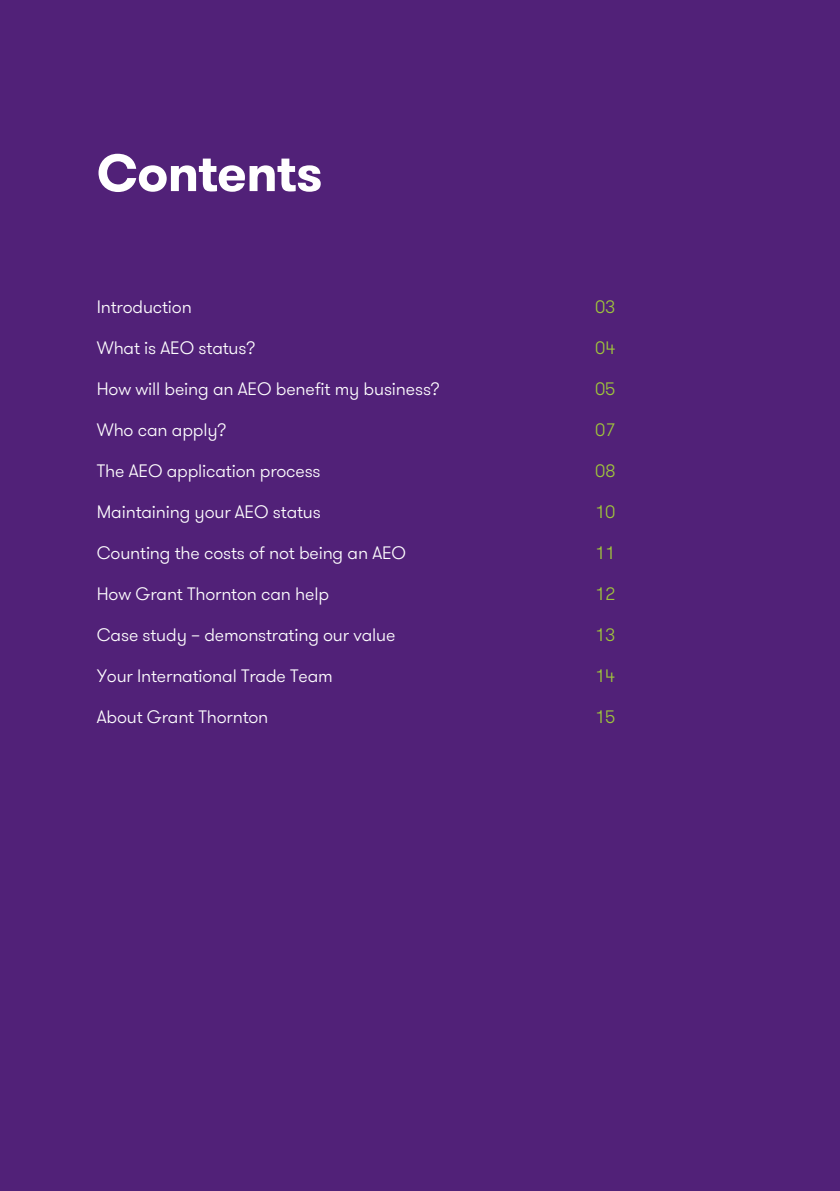
<style>
.page{position:relative;width:840px;height:1191px;background:#fff}
.page>*{position:absolute;margin:0;border:0;box-sizing:border-box;transform-origin:0 0}
.t1{font:700 52px "GT Walsheim Pro";letter-spacing:-.015em;color:#fff}
.t2{font:300 18px "GT Walsheim Pro";letter-spacing:-.01em;color:#fff}
.t3{font:300 18px "GT Walsheim Pro";letter-spacing:-.01em;color:#9fc63b}
</style>
<div class="page">
<div style="left:0;top:0;width:839px;height:1191px;background:#512178"></div>
<h1 class="t1" style="left:97px;top:139px;width:227px">Contents</h1>
<p class="t2" style="left:97px;top:295px;width:96px">Introduction</p>
<p class="t3" style="left:594px;top:295px;width:22px">03</p>
<p class="t2" style="left:97px;top:336px;width:160px">What is AEO status?</p>
<p class="t3" style="left:595px;top:336px;width:22px">04</p>
<p class="t2" style="left:97px;top:377px;width:344px">How will being an AEO benefit my business?</p>
<p class="t3" style="left:594px;top:377px;width:22px">05</p>
<p class="t2" style="left:97px;top:418px;width:131px">Who can apply?</p>
<p class="t3" style="left:595px;top:418px;width:22px">07</p>
<p class="t2" style="left:97px;top:459px;width:225px">The AEO application process</p>
<p class="t3" style="left:595px;top:459px;width:22px">08</p>
<p class="t2" style="left:97px;top:500px;width:225px">Maintaining your AEO status</p>
<p class="t3" style="left:594px;top:500px;width:22px">10</p>
<p class="t2" style="left:97px;top:541px;width:310px">Counting the costs of not being an AEO</p>
<p class="t3" style="left:594px;top:541px;width:22px">11</p>
<p class="t2" style="left:97px;top:582px;width:233px">How Grant Thornton can help</p>
<p class="t3" style="left:594px;top:582px;width:22px">12</p>
<p class="t2" style="left:97px;top:623px;width:300px">Case study – demonstrating our value</p>
<p class="t3" style="left:594px;top:623px;width:22px">13</p>
<p class="t2" style="left:97px;top:664px;width:237px">Your International Trade Team</p>
<p class="t3" style="left:594px;top:664px;width:22px">14</p>
<p class="t2" style="left:97px;top:705px;width:173px">About Grant Thornton</p>
<p class="t3" style="left:594px;top:705px;width:22px">15</p>
</div>
